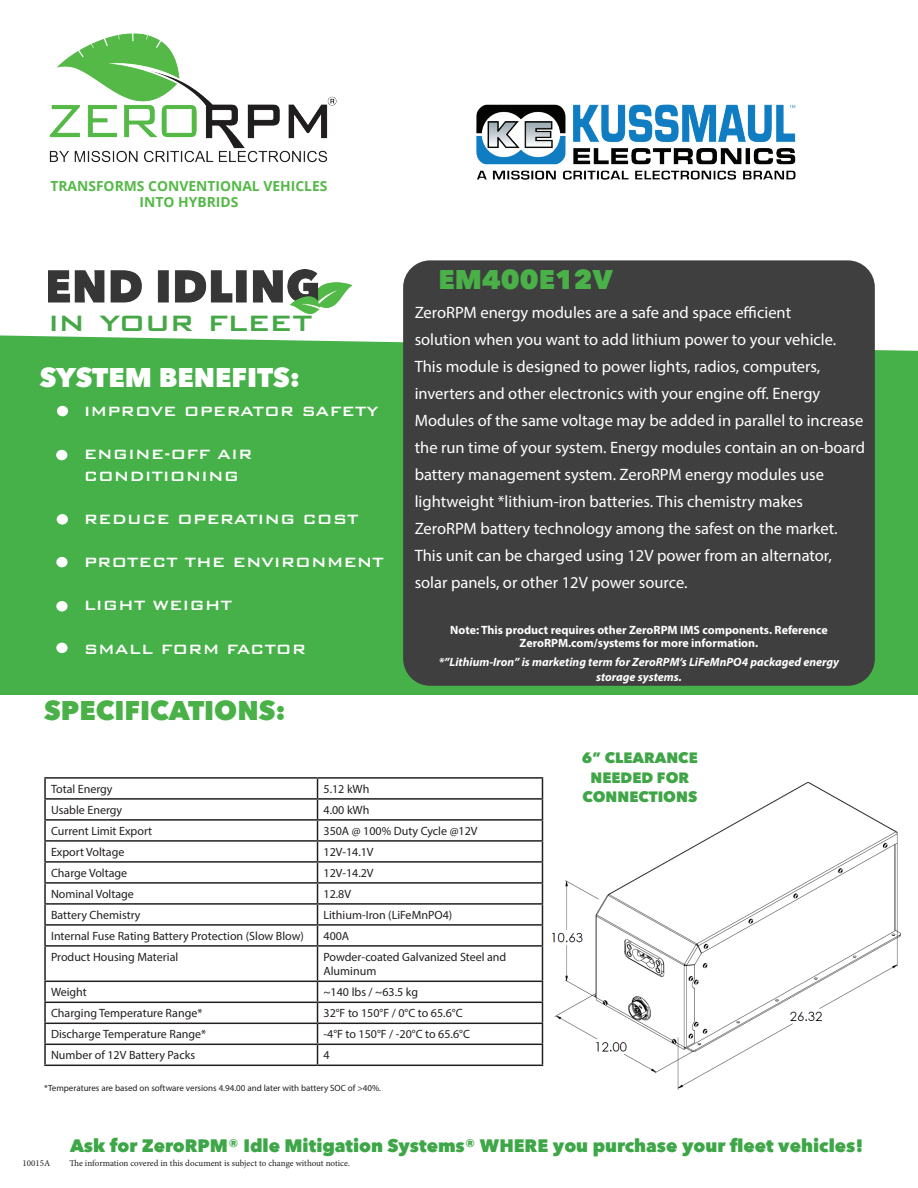
<style>
.page{position:relative;width:918px;height:1188px;background:#fff}
.page>*{position:absolute;margin:0;border:0;box-sizing:border-box;transform-origin:0 0}
.t1{font:500 36.3px "Bank Gothic BT";color:#46a747}
.t2{font:800 27px "Avenir Next";color:#49b148}
.t3{font:800 27px "Avenir Next";color:#fff}
.t4{font:500 18px/21.6px "Bank Gothic BT";color:#fff}
.t5{font:800 18px "Avenir Next";color:#3da647}
.t6{font:16.5px/27px "Myriad Pro";color:#fff}
.t7{font:800 15px/19.5px "Avenir Next";color:#3fa547;text-align:center}
.t8{font:700 13.8px/16.6px "Open Sans";color:#54b947;text-align:center}
.t9{font:12px/14.4px "Myriad Pro";color:#231f20}
.t10{font:700 12px/13.5px "Myriad Pro";color:#fff;text-align:center}
.t11{font:italic 700 12px/14.4px "Myriad Pro";color:#fff;text-align:center}
.t12{font:9px "Myriad Pro";color:#231f20}
.t13{font:9px "Minion Pro";color:#231f20}
</style>
<div class="page">
<div style="left:0;top:335px;width:918px;height:360px;background:#46b148"></div>
<div style="left:403px;top:260px;width:472px;height:426px;background:#403f3f;border-radius:27px"></div>
<img style="left:543px;top:777px;width:357px;height:313px">
<div style="left:57px;top:406px;width:11px;height:10px;background:#fff;border-radius:50%"></div>
<div style="left:56px;top:450px;width:11px;height:10px;background:#fff;border-radius:50%"></div>
<div style="left:57px;top:514px;width:11px;height:11px;background:#fff;border-radius:50%"></div>
<div style="left:56px;top:557px;width:12px;height:10px;background:#fff;border-radius:50%"></div>
<div style="left:56px;top:601px;width:12px;height:11px;background:#fff;border-radius:50%"></div>
<div style="left:56px;top:643px;width:12px;height:10px;background:#fff;border-radius:50%"></div>
<hr style="left:44px;top:777px;width:274px;height:2px;background:#231f20">
<hr style="left:318px;top:777px;width:225px;height:2px;background:#231f20">
<hr style="left:44px;top:798px;width:274px;height:2px;background:#231f20">
<hr style="left:318px;top:798px;width:225px;height:2px;background:#231f20">
<hr style="left:44px;top:819px;width:274px;height:2px;background:#231f20">
<hr style="left:318px;top:819px;width:225px;height:2px;background:#231f20">
<hr style="left:44px;top:840px;width:274px;height:2px;background:#231f20">
<hr style="left:318px;top:840px;width:225px;height:2px;background:#231f20">
<hr style="left:44px;top:861px;width:274px;height:2px;background:#231f20">
<hr style="left:318px;top:861px;width:225px;height:2px;background:#231f20">
<hr style="left:44px;top:882px;width:274px;height:2px;background:#231f20">
<hr style="left:318px;top:882px;width:225px;height:2px;background:#231f20">
<hr style="left:44px;top:903px;width:274px;height:2px;background:#231f20">
<hr style="left:318px;top:903px;width:225px;height:2px;background:#231f20">
<hr style="left:44px;top:924px;width:274px;height:2px;background:#231f20">
<svg style="left:44px;top:779px;width:2px;height:166px"></svg>
<hr style="left:318px;top:924px;width:225px;height:2px;background:#231f20">
<svg style="left:317px;top:779px;width:1px;height:166px"></svg>
<svg style="left:542px;top:779px;width:1px;height:166px"></svg>
<hr style="left:44px;top:945px;width:274px;height:2px;background:#231f20">
<hr style="left:44px;top:947px;width:2px;height:34px;background:#231f20">
<hr style="left:318px;top:945px;width:225px;height:2px;background:#231f20">
<hr style="left:317px;top:947px;width:1px;height:34px;background:#231f20">
<hr style="left:542px;top:947px;width:1px;height:34px;background:#231f20">
<hr style="left:44px;top:981px;width:274px;height:1px;background:#231f20">
<hr style="left:44px;top:982px;width:2px;height:20px;background:#231f20">
<hr style="left:318px;top:981px;width:225px;height:1px;background:#231f20">
<hr style="left:44px;top:1002px;width:274px;height:1px;background:#231f20">
<hr style="left:44px;top:1003px;width:2px;height:20px;background:#231f20">
<hr style="left:318px;top:1002px;width:225px;height:1px;background:#231f20">
<hr style="left:44px;top:1023px;width:274px;height:1px;background:#231f20">
<hr style="left:44px;top:1024px;width:2px;height:20px;background:#231f20">
<hr style="left:318px;top:1023px;width:225px;height:1px;background:#231f20">
<hr style="left:44px;top:1044px;width:274px;height:1px;background:#231f20">
<hr style="left:44px;top:1045px;width:2px;height:20px;background:#231f20">
<hr style="left:318px;top:1044px;width:225px;height:1px;background:#231f20">
<svg style="left:317px;top:982px;width:1px;height:83px"></svg>
<svg style="left:542px;top:982px;width:1px;height:83px"></svg>
<hr style="left:44px;top:1065px;width:274px;height:1px;background:#231f20">
<hr style="left:318px;top:1065px;width:225px;height:1px;background:#231f20">
<img style="left:49px;top:33px;width:288px;height:130px">
<img style="left:48px;top:269px;width:303px;height:45px">
<img style="left:476px;top:104px;width:320px;height:76px">
<p class="t8" style="left:50px;top:177px;width:279px">TRANSFORMS CONVENTIONAL VEHICLES<br>INTO HYBRIDS</p>
<h1 class="t1" style="left:48px;top:302px;width:266px">in your fleet</h1>
<h2 class="t3" style="left:40px;top:361px;width:262px">SYSTEM BENEFITS:</h2>
<p class="t4" style="left:84px;top:400px;width:296px">IMPROVE OPERATOR SAFETY</p>
<p class="t4" style="left:84px;top:443px;width:170px">ENGINE-OFF AIR<br>CONDITIONING</p>
<p class="t4" style="left:84px;top:508px;width:276px">REDUCE OPERATING COST</p>
<p class="t4" style="left:84px;top:551px;width:302px">PROTECT THE ENVIRONMENT</p>
<p class="t4" style="left:84px;top:594px;width:150px">LIGHT WEIGHT</p>
<p class="t4" style="left:84px;top:638px;width:224px">SMALL FORM FACTOR</p>
<h2 class="t2" style="left:44px;top:694px;width:243px">SPECIFICATIONS:</h2>
<h2 class="t2" style="left:438px;top:263px;width:176px">EM400E12V</h2>
<p class="t6" style="left:415px;top:299px;width:452px">ZeroRPM energy modules are a safe and space efficient<br>solution when you want to add lithium power to your vehicle.<br>This module is designed to power lights, radios, computers, inverters and other electronics with your engine off. Energy Modules of the same voltage may be added in parallel to increase the run time of your system. Energy modules contain an on-board battery management system. ZeroRPM energy modules use lightweight *lithium-iron batteries. This chemistry makes ZeroRPM battery technology among the safest on the market.<br>This unit can be charged using 12V power from an alternator, solar panels, or other 12V power source.</p>
<p class="t10" style="left:450px;top:622px;width:379px">Note: This product requires other ZeroRPM IMS components. Reference<br>ZeroRPM.com/systems for more information.</p>
<p class="t11" style="left:439px;top:655px;width:402px">*”Lithium-Iron” is marketing term for ZeroRPM’s LiFeMnPO4 packaged energy storage systems.</p>
<p class="t9" style="left:51px;top:781px;width:63px">Total Energy</p>
<p class="t9" style="left:324px;top:781px;width:47px">5.12 kWh</p>
<p class="t9" style="left:51px;top:802px;width:73px">Usable Energy</p>
<p class="t9" style="left:324px;top:802px;width:47px">4.00 kWh</p>
<p class="t9" style="left:51px;top:823px;width:103px">Current Limit Export</p>
<p class="t9" style="left:324px;top:823px;width:156px">350A @ 100% Duty Cycle @12V</p>
<p class="t9" style="left:51px;top:844px;width:75px">Export Voltage</p>
<p class="t9" style="left:324px;top:844px;width:52px">12V-14.1V</p>
<p class="t9" style="left:51px;top:865px;width:78px">Charge Voltage</p>
<p class="t9" style="left:324px;top:865px;width:52px">12V-14.2V</p>
<p class="t9" style="left:51px;top:886px;width:84px">Nominal Voltage</p>
<p class="t9" style="left:324px;top:886px;width:29px">12.8V</p>
<p class="t9" style="left:51px;top:907px;width:91px">Battery Chemistry</p>
<p class="t9" style="left:324px;top:907px;width:130px">Lithium-Iron (LiFeMnPO4)</p>
<p class="t9" style="left:51px;top:928px;width:254px">Internal Fuse Rating Battery Protection (Slow Blow)</p>
<p class="t9" style="left:324px;top:928px;width:27px">400A</p>
<p class="t9" style="left:51px;top:949px;width:129px">Product Housing Material</p>
<p class="t9" style="left:324px;top:949px;width:184px">Powder-coated Galvanized Steel and<br>Aluminum</p>
<p class="t9" style="left:51px;top:985px;width:37px">Weight</p>
<p class="t9" style="left:324px;top:985px;width:96px">~140 lbs / ~63.5 kg</p>
<p class="t9" style="left:51px;top:1006px;width:153px">Charging Temperature Range*</p>
<p class="t9" style="left:324px;top:1006px;width:141px">32°F to 150°F / 0°C to 65.6°C</p>
<p class="t9" style="left:51px;top:1027px;width:157px">Discharge Temperature Range*</p>
<p class="t9" style="left:324px;top:1027px;width:148px">-4°F to 150°F / -20°C to 65.6°C</p>
<p class="t9" style="left:51px;top:1048px;width:146px">Number of 12V Battery Packs</p>
<p class="t9" style="left:324px;top:1048px;width:8px">4</p>
<p class="t12" style="left:44px;top:1082px;width:338px">*Temperatures are based on software versions 4.94.00 and later with battery SOC of &gt;40%.</p>
<p class="t7" style="left:582px;top:748px;width:117px">6” CLEARANCE<br>NEEDED FOR<br>CONNECTIONS</p>
<p class="t13" style="left:22px;top:1157px;width:29px">10015A</p>
<p class="t5" style="left:70px;top:1134px;width:795px">Ask for ZeroRPM® Idle Mitigation Systems® WHERE you purchase your fleet vehicles!</p>
<p class="t13" style="left:69px;top:1157px;width:282px">The information covered in this document is subject to change without notice.</p>
</div>
